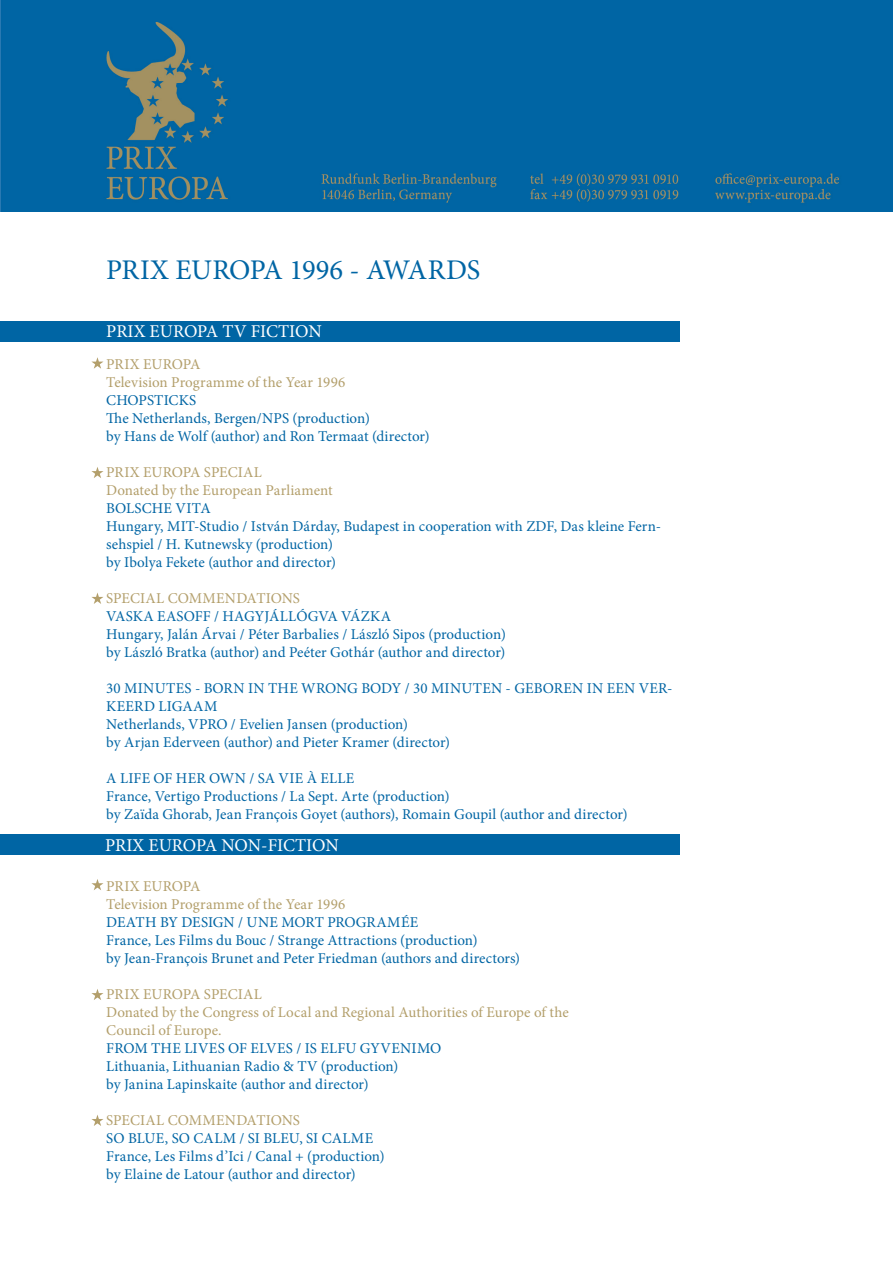
<style>
.page{position:relative;width:893px;height:1263px;background:#fff}
.page>*{position:absolute;margin:0;border:0;box-sizing:border-box;transform-origin:0 0}
.t1{font:28.5px "Minion Pro";letter-spacing:-.01em;color:#0065a4}
.t2{font:18px "Minion Pro";letter-spacing:-.005em;color:#fff}
.t3{font:15px/18px "Minion Pro";letter-spacing:.005em;color:#0065a4}
.t4{font:15px/18px "Minion Pro";color:#b39f6b}
</style>
<div class="page">
<img style="left:0;top:0;width:893px;height:212px">
<div style="left:0;top:321px;width:679px;height:21px;background:#0065a4"></div>
<div style="left:0;top:834px;width:679px;height:21px;background:#0065a4"></div>
<h1 class="t1" style="left:106px;top:251px;width:376px">PRIX EUROPA 1996 - AWARDS</h1>
<p class="t2" style="left:106px;top:319px;width:217px">PRIX EUROPA TV FICTION</p>
<p class="t4" style="left:106px;top:355px;width:240px">PRIX EUROPA<br>Television Programme of the Year 1996</p>
<p class="t3" style="left:106px;top:391px;width:325px">CHOPSTICKS<br>The Netherlands, Bergen/NPS (production)<br>by Hans de Wolf (author) and Ron Termaat (director)</p>
<p class="t4" style="left:106px;top:463px;width:228px">PRIX EUROPA SPECIAL<br>Donated by the European Parliament</p>
<p class="t3" style="left:106px;top:499px;width:556px">BOLSCHE VITA<br>Hungary, MIT-Studio / István Dárday, Budapest in cooperation with ZDF, Das kleine Fern&shy;sehspiel / H. Kutnewsky (production)<br>by Ibolya Fekete (author and director)</p>
<p class="t4" style="left:106px;top:589px;width:195px">SPECIAL COMMENDATIONS</p>
<p class="t3" style="left:106px;top:607px;width:401px">VASKA EASOFF / HAGYJÁLLÓGVA VÁZKA<br>Hungary, Jalán Árvai / Péter Barbalies / László Sipos (production) by László Bratka (author) and Peéter Gothár (author and director)</p>
<p class="t3" style="left:106px;top:679px;width:568px">30 MINUTES - BORN IN THE WRONG BODY / 30 MINUTEN - GEBOREN IN EEN VER-KEERD LIGAAM<br>Netherlands, VPRO / Evelien Jansen (production)<br>by Arjan Ederveen (author) and Pieter Kramer (director)</p>
<p class="t3" style="left:106px;top:769px;width:523px">A LIFE OF HER OWN / SA VIE À ELLE<br>France, Vertigo Productions / La Sept. Arte (production)<br>by Zaïda Ghorab, Jean François Goyet (authors), Romain Goupil (author and director)</p>
<p class="t2" style="left:105px;top:833px;width:235px">PRIX EUROPA NON-FICTION</p>
<p class="t4" style="left:106px;top:877px;width:240px">PRIX EUROPA<br>Television Programme of the Year 1996</p>
<p class="t3" style="left:106px;top:913px;width:415px">DEATH BY DESIGN / UNE MORT PROGRAMÉE<br>France, Les Films du Bouc / Strange Attractions (production)<br>by Jean-François Brunet and Peter Friedman (authors and directors)</p>
<p class="t4" style="left:106px;top:985px;width:464px">PRIX EUROPA SPECIAL<br>Donated by the Congress of Local and Regional Authorities of Europe of the<br>Council of Europe.</p>
<p class="t3" style="left:106px;top:1039px;width:337px">FROM THE LIVES OF ELVES / IS ELFU GYVENIMO<br>Lithuania, Lithuanian Radio &amp; TV (production)<br>by Janina Lapinskaite (author and director)</p>
<p class="t4" style="left:106px;top:1111px;width:195px">SPECIAL COMMENDATIONS</p>
<p class="t3" style="left:106px;top:1129px;width:280px">SO BLUE, SO CALM / SI BLEU, SI CALME<br>France, Les Films d’Ici / Canal + (production) by Elaine de Latour (author and director)</p>
</div>
